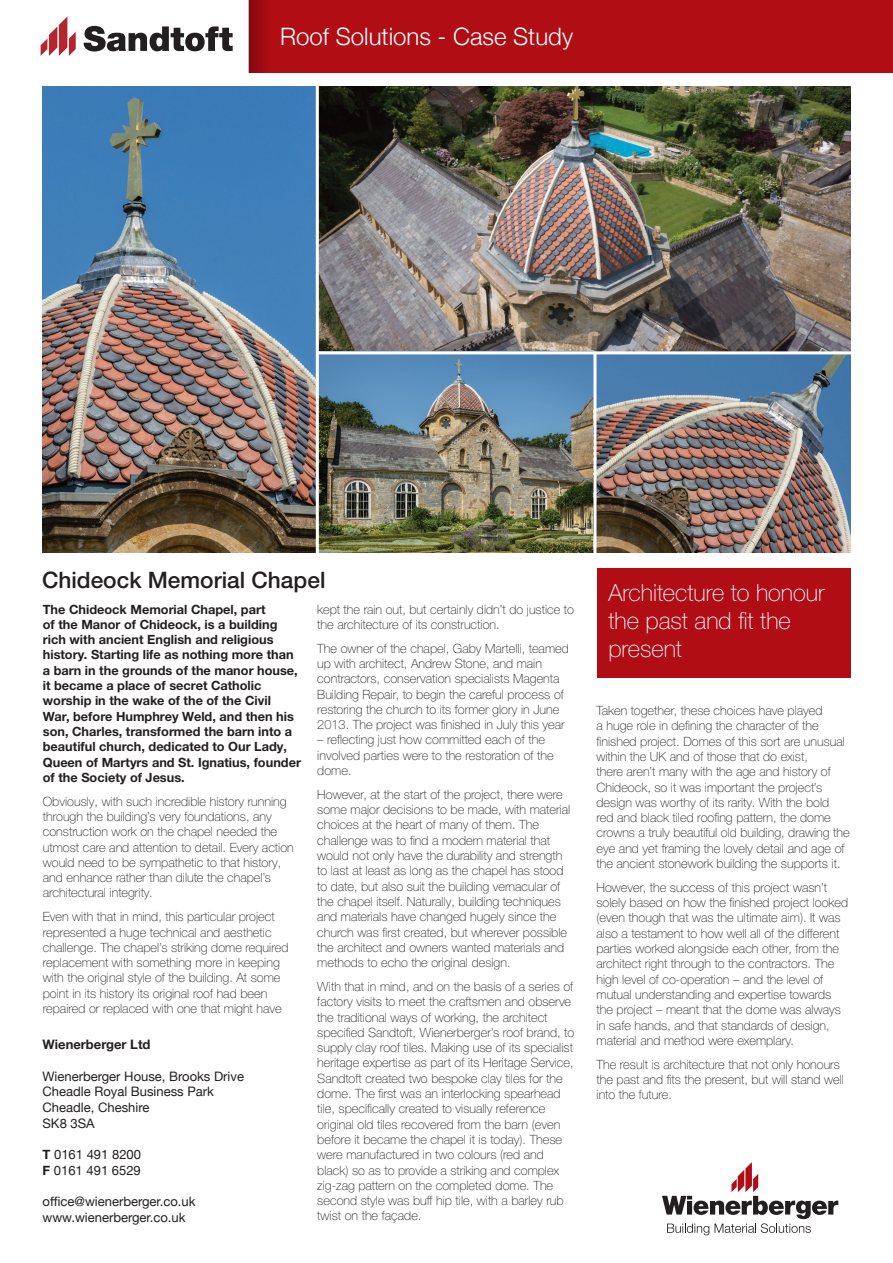
<style>
.page{position:relative;width:893px;height:1263px;background:#fff}
.page>*{position:absolute;margin:0;border:0;box-sizing:border-box;transform-origin:0 0}
.t1{font:300 24px "Helvetica Neue";color:#fff}
.t2{font:100 23.7px/28.3px "Helvetica Neue LTW1 G";color:#fff}
.t3{font:500 22.65px "Helvetica Neue LTW1 G";color:#231f20}
.t4{font:13.05px/15.6px "Helvetica Neue";color:#231f20}
.t5{font:700 13.05px "Helvetica Neue";color:#231f20}
.t6{font:100 12.75px/15.3px "Helvetica Neue LTW1 G";color:#231f20}
.t7{font:700 12.75px/15.3px "Helvetica Neue LTW1 G";color:#231f20}
.s1{font-weight:700}
</style>
<div class="page">
<img style="left:43px;top:87px;width:807px;height:466px">
<div style="left:248px;top:0;width:645px;height:72px;background:#b00d15"></div>
<svg style="left:248px;top:0;width:18px;height:72px"></svg>
<div style="left:596px;top:569px;width:254px;height:109px;background:#b00d15"></div>
<hr style="left:316px;top:81px;width:3px;height:642px;background:#fff">
<hr style="left:593px;top:352px;width:3px;height:203px;background:#fff">
<hr style="left:317px;top:351px;width:576px;height:3px;background:#fff">
<svg style="left:41px;top:16px;width:35px;height:40px"></svg>
<svg style="left:84px;top:26px;width:149px;height:26px"></svg>
<svg style="left:662px;top:1162px;width:176px;height:73px"></svg>
<h1 class="t1" style="left:280px;top:17px;width:294px">Roof Solutions - Case Study</h1>
<h3 class="t3" style="left:42px;top:566px;width:285px">Chideock Memorial Chapel</h3>
<p class="t7" style="left:43px;top:601px;width:260px">The Chideock Memorial Chapel, part<br>of the Manor of Chideock, is a building rich with ancient English and religious history. Starting life as nothing more than a barn in the grounds of the manor house, it became a place of secret Catholic worship in the wake of the of the Civil<br>War, before Humphrey Weld, and then his son, Charles, transformed the barn into a beautiful church, dedicated to Our Lady, Queen of Martyrs and St. Ignatius, founder of the Society of Jesus.</p>
<p class="t6" style="left:43px;top:793px;width:252px">Obviously, with such incredible history running through the building’s very foundations, any construction work on the chapel needed the utmost care and attention to detail. Every action would need to be sympathetic to that history, and enhance rather than dilute the chapel’s architectural integrity.</p>
<p class="t6" style="left:43px;top:909px;width:247px">Even with that in mind, this particular project represented a huge technical and aesthetic challenge. The chapel’s striking dome required replacement with something more in keeping with the original style of the building. At some point in its history its original roof had been repaired or replaced with one that might have</p>
<p class="t5" style="left:43px;top:1034px;width:110px">Wienerberger Ltd</p>
<p class="t4" style="left:43px;top:1069px;width:203px">Wienerberger House, Brooks Drive<br>Cheadle Royal Business Park<br>Cheadle, Cheshire<br>SK8 3SA</p>
<p class="t4" style="left:43px;top:1147px;width:100px"><span class="s1">T</span> 0161 491 8200<br><span class="s1">F</span> 0161 491 6529</p>
<p class="t4" style="left:43px;top:1194px;width:154px">office@wienerberger.co.uk www.wienerberger.co.uk</p>
<p class="t6" style="left:317px;top:601px;width:258px">kept the rain out, but certainly didn’t do justice to the architecture of its construction.</p>
<p class="t6" style="left:317px;top:640px;width:253px">The owner of the chapel, Gaby Martelli, teamed up with architect, Andrew Stone, and main contractors, conservation specialists Magenta Building Repair, to begin the careful process of restoring the church to its former glory in June 2013. The project was finished in July this year</p>
<p class="t6" style="left:317px;top:732px;width:238px">– reflecting just how committed each of the involved parties were to the restoration of the dome.</p>
<p class="t6" style="left:317px;top:787px;width:254px">However, at the start of the project, there were some major decisions to be made, with material choices at the heart of many of them. The challenge was to find a modern material that would not only have the durability and strength to last at least as long as the chapel has stood to date, but also suit the building vernacular of the chapel itself. Naturally, building techniques and materials have changed hugely since the church was first created, but wherever possible the architect and owners wanted materials and methods to echo the original design.</p>
<p class="t6" style="left:317px;top:979px;width:258px">With that in mind, and on the basis of a series of factory visits to meet the craftsmen and observe the traditional ways of working, the architect specified Sandtoft, Wienerberger’s roof brand, to supply clay roof tiles. Making use of its specialist heritage expertise as part of its Heritage Service, Sandtoft created two bespoke clay tiles for the dome. The first was an interlocking spearhead tile, specifically created to visually reference original old tiles recovered from the barn (even before it became the chapel it is today). These were manufactured in two colours (red and black) so as to provide a striking and complex zig-zag pattern on the completed dome. The second style was buff hip tile, with a barley rub twist on the façade.</p>
<h2 class="t2" style="left:608px;top:578px;width:218px">Architecture to honour the past and fit the present</h2>
<p class="t6" style="left:596px;top:703px;width:255px">Taken together, these choices have played<br>a huge role in defining the character of the finished project. Domes of this sort are unusual within the UK and of those that do exist,<br>there aren’t many with the age and history of Chideock, so it was important the project’s design was worthy of its rarity. With the bold<br>red and black tiled roofing pattern, the dome crowns a truly beautiful old building, drawing the eye and yet framing the lovely detail and age of the ancient stonework building the supports it.</p>
<p class="t6" style="left:596px;top:880px;width:253px">However, the success of this project wasn’t solely based on how the finished project looked (even though that was the ultimate aim). It was also a testament to how well all of the different parties worked alongside each other, from the architect right through to the contractors. The high level of co-operation – and the level of mutual understanding and expertise towards the project – meant that the dome was always in safe hands, and that standards of design, material and method were exemplary.</p>
<p class="t6" style="left:596px;top:1056px;width:249px">The result is architecture that not only honours the past and fits the present, but will stand well into the future.</p>
</div>
